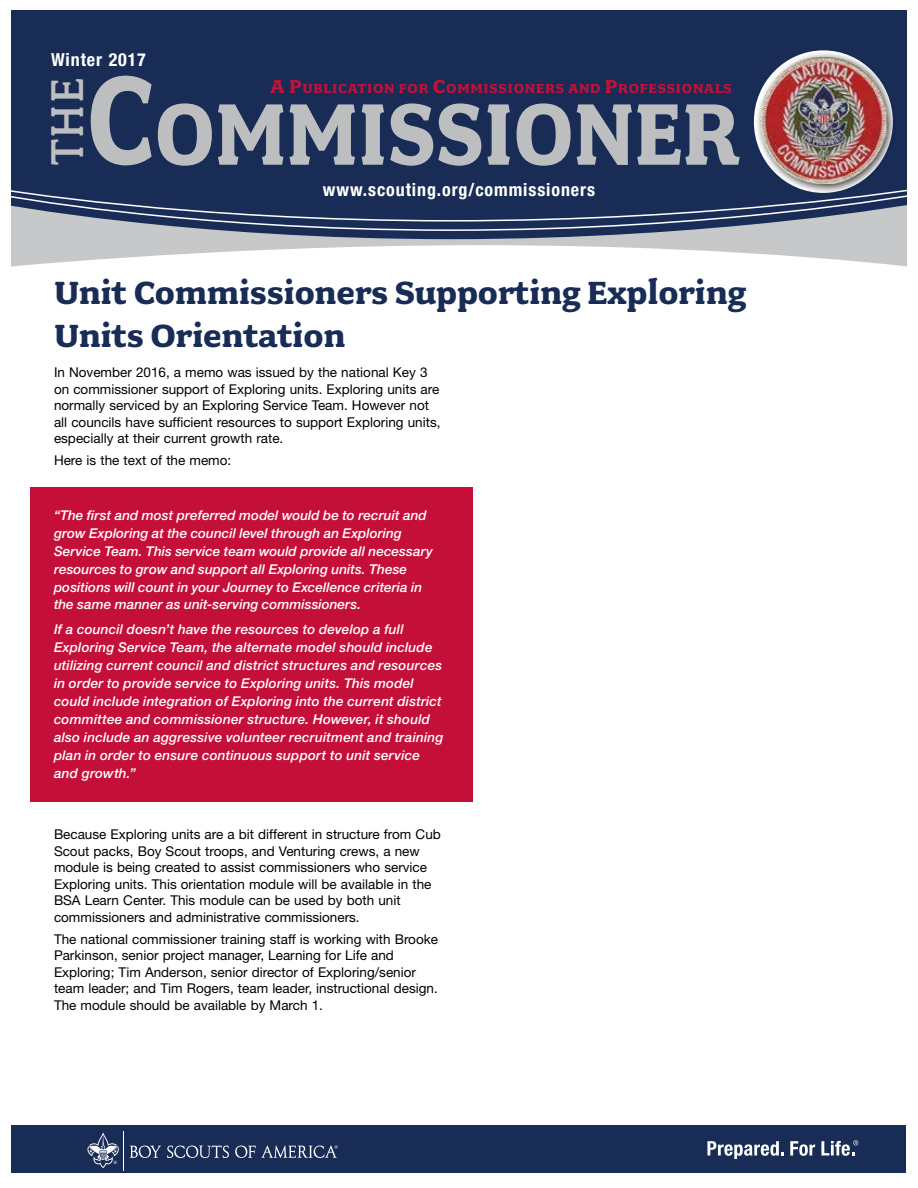
<style>
.page{position:relative;width:918px;height:1188px;background:#fff}
.page>*{position:absolute;margin:0;border:0;box-sizing:border-box;transform-origin:0 0}
.t1{font:700 97.95px "Fairplex Wide";color:#bcbec0;scale:.87 1}
.t2{font:500 51.6px "Fairplex Wide";color:#bcbec0;scale:.87 1}
.t3{font:700 36px/43.2px "Fairplex Wide";letter-spacing:-.01em;color:#182c56}
.t4{font:700 condensed 18px "Helvetica Neue LT Std";letter-spacing:.05em;color:#fff}
.t5{font:700 14.7px "Fairplex Wide";letter-spacing:.055em;color:#c41039}
.t6{font:13.5px/16.5px "Helvetica Neue LT Std";color:#000}
.t7{font:italic 500 13.5px/18px "Helvetica Neue LT Std";letter-spacing:.01em;color:#fff}
.s1{font-size:143.55px}
.s2{font-size:20.85px}
</style>
<div class="page">
<div style="left:12px;top:1126px;width:894px;height:47px;background:#182c56"></div>
<svg style="left:87px;top:1133px;width:32px;height:35px"></svg>
<hr style="left:123px;top:1131px;width:1px;height:40px;background:#fff">
<svg style="left:130px;top:1146px;width:31px;height:12px"></svg>
<svg style="left:167px;top:1146px;width:62px;height:12px"></svg>
<svg style="left:235px;top:1146px;width:21px;height:12px"></svg>
<svg style="left:262px;top:1145px;width:76px;height:13px"></svg>
<svg style="left:707px;top:1141px;width:77px;height:18px"></svg>
<svg style="left:790px;top:1141px;width:25px;height:15px"></svg>
<svg style="left:821px;top:1140px;width:37px;height:16px"></svg>
<svg style="left:12px;top:239px;width:894px;height:28px"></svg>
<svg style="left:12px;top:232px;width:894px;height:7px;background:#8f96a5"></svg>
<svg style="left:12px;top:222px;width:894px;height:10px;background:#6e7990"></svg>
<div style="left:12px;top:11px;width:894px;height:211px;background:#182c56"></div>
<div style="left:88px;top:73px;width:67px;height:95px;background:#182c56"></div>
<div style="left:755px;top:51px;width:142px;height:143px;background:#000;opacity:.75"></div>
<img style="left:760px;top:57px;width:127px;height:127px">
<div style="left:30px;top:488px;width:442px;height:314px;background:#c41039"></div>
<h3 class="t4" style="left:51px;top:48px;width:96px">Winter 2017</h3>
<h1 class="t1" style="left:86px;top:78px;width:753px"><span class="s1">C</span>OMMISSIONER</h1>
<h3 class="t4" style="left:323px;top:178px;width:274px">www.scouting.org/commissioners</h3>
<h2 class="t2" style="left:38px;top:165px;width:103px;rotate:-90deg">THE</h2>
<p class="t5" style="left:271px;top:80px;width:463px"><span class="s2">A P</span>UBLICATION FOR <span class="s2">C</span>OMMISSIONERS AND <span class="s2">P</span>ROFESSIONALS</p>
<h3 class="t3" style="left:54px;top:271px;width:694px">Unit Commissioners Supporting Exploring<br>Units Orientation</h3>
<p class="t6" style="left:54px;top:364px;width:388px">In November 2016, a memo was issued by the national Key 3 on commissioner support of Exploring units. Exploring units are normally serviced by an Exploring Service Team. However not all councils have sufficient resources to support Exploring units, especially at their current growth rate.</p>
<p class="t6" style="left:54px;top:452px;width:179px">Here is the text of the memo:</p>
<p class="t7" style="left:54px;top:506px;width:380px">“The first and most preferred model would be to recruit and grow Exploring at the council level through an Exploring Service Team. This service team would provide all necessary resources to grow and support all Exploring units. These positions will count in your Journey to Excellence criteria in the same manner as unit-serving commissioners.</p>
<p class="t7" style="left:54px;top:620px;width:391px">If a council doesn’t have the resources to develop a full Exploring Service Team, the alternate model should include utilizing current council and district structures and resources in order to provide service to Exploring units. This model could include integration of Exploring into the current district committee and commissioner structure. However, it should also include an aggressive volunteer recruitment and training plan in order to ensure continuous support to unit service and growth.”</p>
<p class="t6" style="left:54px;top:826px;width:388px">Because Exploring units are a bit different in structure from Cub Scout packs, Boy Scout troops, and Venturing crews, a new module is being created to assist commissioners who service Exploring units. This orientation module will be available in the BSA Learn Center. This module can be used by both unit commissioners and administrative commissioners.</p>
<p class="t6" style="left:54px;top:931px;width:386px">The national commissioner training staff is working with Brooke Parkinson, senior project manager, Learning for Life and Exploring; Tim Anderson, senior director of Exploring/senior team leader; and Tim Rogers, team leader, instructional design.<br>The module should be available by March 1.</p>
</div>
